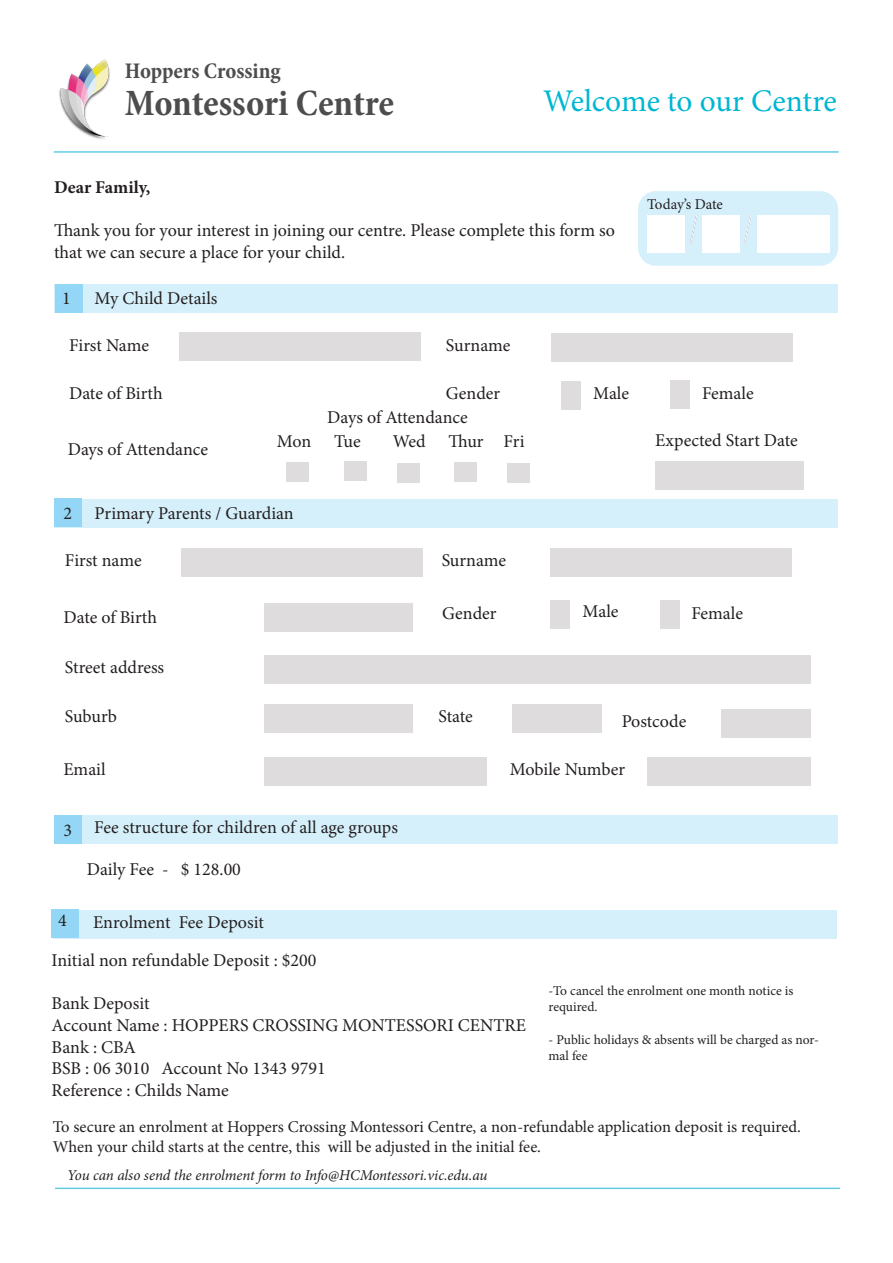
<style>
.page{position:relative;width:893px;height:1263px;background:#fff}
.page>*{position:absolute;margin:0;border:0;box-sizing:border-box;transform-origin:0 0}
.t1{font:700 condensed 37.5px "Minion Pro";letter-spacing:-.005em;color:#4e4d4e}
.t2{font:31.5px "Minion Pro";letter-spacing:-.005em;color:#00b6d3}
.t3{font:700 condensed 22.5px "Minion Pro";letter-spacing:-.005em;color:#4e4d4e}
.t4{font:18px/21.6px "Minion Pro";color:#231f20}
.t5{font:700 18px "Minion Pro";color:#231f20}
.t6{font:16.5px/19.8px "Minion Pro";color:#231f20}
.t7{font:italic 15px "Minion Pro";letter-spacing:-.01em;color:#231f20}
.t8{font:15px "Minion Pro";letter-spacing:-.005em;color:#231f20}
.t9{font:13.5px/16.2px "Minion Pro";letter-spacing:-.005em;color:#231f20}
</style>
<div class="page">
<div style="left:638px;top:191px;width:200px;height:75px;background:#d6f0fb;border-radius:18px"></div>
<div style="left:54px;top:284px;width:784px;height:29px;background:#d6f0fb"></div>
<hr style="left:54px;top:151px;width:785px;height:2px;background:#61cbe6">
<img style="left:59px;top:59px;width:51px;height:80px">
<div style="left:648px;top:215px;width:37px;height:37px;background:#fff"></div>
<div style="left:702px;top:215px;width:38px;height:37px;background:#fff"></div>
<div style="left:757px;top:215px;width:73px;height:37px;background:#fff"></div>
<svg style="left:690px;top:215px;width:7px;height:29px"></svg>
<svg style="left:744px;top:215px;width:7px;height:29px"></svg>
<div style="left:180px;top:332px;width:241px;height:29px;background:#dfdcdd"></div>
<div style="left:264px;top:655px;width:547px;height:29px;background:#dfdcdd"></div>
<div style="left:561px;top:381px;width:19px;height:29px;background:#dfdcdd"></div>
<div style="left:287px;top:462px;width:22px;height:19px;background:#dfdcdd"></div>
<div style="left:552px;top:333px;width:241px;height:28px;background:#dfdcdd"></div>
<div style="left:670px;top:380px;width:20px;height:29px;background:#dfdcdd"></div>
<div style="left:55px;top:284px;width:28px;height:29px;background:#94d6f5"></div>
<div style="left:54px;top:499px;width:784px;height:28px;background:#d6f0fb"></div>
<div style="left:551px;top:601px;width:19px;height:28px;background:#dfdcdd"></div>
<div style="left:264px;top:603px;width:148px;height:29px;background:#dfdcdd"></div>
<div style="left:550px;top:548px;width:242px;height:29px;background:#dfdcdd"></div>
<div style="left:660px;top:601px;width:19px;height:28px;background:#dfdcdd"></div>
<div style="left:54px;top:499px;width:27px;height:28px;background:#94d6f5"></div>
<div style="left:181px;top:548px;width:241px;height:29px;background:#dfdcdd"></div>
<div style="left:264px;top:704px;width:148px;height:29px;background:#dfdcdd"></div>
<div style="left:512px;top:704px;width:89px;height:29px;background:#dfdcdd"></div>
<div style="left:722px;top:709px;width:89px;height:28px;background:#dfdcdd"></div>
<div style="left:264px;top:757px;width:222px;height:28px;background:#dfdcdd"></div>
<div style="left:648px;top:757px;width:163px;height:28px;background:#dfdcdd"></div>
<div style="left:55px;top:815px;width:783px;height:29px;background:#d6f0fb"></div>
<div style="left:55px;top:815px;width:27px;height:29px;background:#94d6f5"></div>
<div style="left:507px;top:464px;width:23px;height:19px;background:#dfdcdd"></div>
<div style="left:454px;top:463px;width:22px;height:19px;background:#dfdcdd"></div>
<div style="left:397px;top:464px;width:23px;height:19px;background:#dfdcdd"></div>
<div style="left:344px;top:461px;width:23px;height:19px;background:#dfdcdd"></div>
<div style="left:54px;top:910px;width:783px;height:28px;background:#d6f0fb"></div>
<div style="left:52px;top:909px;width:27px;height:28px;background:#94d6f5"></div>
<hr style="left:55px;top:1187px;width:785px;height:2px;background:#61cbe6">
<div style="left:655px;top:461px;width:149px;height:29px;background:#dfdcdd"></div>
<p class="t3" style="left:125px;top:55px;width:157px">Hoppers Crossing</p>
<p class="t1" style="left:125px;top:77px;width:271px">Montessori Centre</p>
<p class="t2" style="left:543px;top:80px;width:295px">Welcome to our Centre</p>
<p class="t5" style="left:54px;top:175px;width:98px">Dear Family,</p>
<p class="t4" style="left:54px;top:220px;width:563px">Thank you for your interest in joining our centre. Please complete this form so that we can secure a place for your child.</p>
<p class="t8" style="left:647px;top:194px;width:77px">Today’s Date</p>
<p class="t4" style="left:95px;top:287px;width:124px">My Child Details</p>
<p class="t4" style="left:69px;top:335px;width:81px">First Name</p>
<p class="t4" style="left:446px;top:335px;width:66px">Surname</p>
<p class="t4" style="left:69px;top:382px;width:95px">Date of Birth</p>
<p class="t4" style="left:446px;top:382px;width:56px">Gender</p>
<p class="t4" style="left:593px;top:382px;width:37px">Male</p>
<p class="t4" style="left:702px;top:382px;width:53px">Female</p>
<p class="t4" style="left:62px;top:288px;width:10px">1</p>
<p class="t4" style="left:68px;top:439px;width:142px">Days of Attendance</p>
<p class="t4" style="left:327px;top:406px;width:142px">Days of Attendance</p>
<p class="t4" style="left:277px;top:431px;width:36px">Mon</p>
<p class="t4" style="left:334px;top:431px;width:28px">Tue</p>
<p class="t4" style="left:393px;top:431px;width:34px">Wed</p>
<p class="t4" style="left:448px;top:431px;width:37px">Thur</p>
<p class="t4" style="left:504px;top:431px;width:22px">Fri</p>
<p class="t4" style="left:95px;top:502px;width:201px">Primary Parents / Guardian</p>
<p class="t4" style="left:65px;top:550px;width:78px">First name</p>
<p class="t4" style="left:442px;top:550px;width:66px">Surname</p>
<p class="t4" style="left:64px;top:503px;width:10px">2</p>
<p class="t4" style="left:655px;top:429px;width:144px">Expected Start Date</p>
<p class="t4" style="left:63px;top:607px;width:95px">Date of Birth</p>
<p class="t4" style="left:442px;top:603px;width:56px">Gender</p>
<p class="t4" style="left:583px;top:600px;width:37px">Male</p>
<p class="t4" style="left:691px;top:602px;width:53px">Female</p>
<p class="t4" style="left:65px;top:656px;width:101px">Street address</p>
<p class="t4" style="left:65px;top:706px;width:54px">Suburb</p>
<p class="t4" style="left:438px;top:706px;width:36px">State</p>
<p class="t4" style="left:622px;top:710px;width:66px">Postcode</p>
<p class="t4" style="left:63px;top:758px;width:44px">Email</p>
<p class="t4" style="left:510px;top:758px;width:117px">Mobile Number</p>
<p class="t4" style="left:64px;top:819px;width:10px">3</p>
<p class="t4" style="left:94px;top:816px;width:305px">Fee structure for children of all age groups</p>
<p class="t4" style="left:87px;top:859px;width:156px">Daily Fee - $ 128.00</p>
<p class="t4" style="left:93px;top:911px;width:172px">Enrolment Fee Deposit</p>
<p class="t4" style="left:52px;top:950px;width:266px">Initial non refundable Deposit : $200</p>
<p class="t4" style="left:52px;top:993px;width:99px">Bank Deposit</p>
<p class="t4" style="left:52px;top:1014px;width:476px">Account Name : HOPPERS CROSSING MONTESSORI CENTRE</p>
<p class="t4" style="left:52px;top:1036px;width:86px">Bank : CBA</p>
<p class="t4" style="left:52px;top:1058px;width:276px">BSB : 06 3010 Account No 1343 9791</p>
<p class="t4" style="left:52px;top:1079px;width:179px">Reference : Childs Name</p>
<p class="t6" style="left:53px;top:1117px;width:750px">To secure an enrolment at Hoppers Crossing Montessori Centre, a non-refundable application deposit is required.<br>When your child starts at the centre, this will be adjusted in the initial fee.</p>
<p class="t4" style="left:58px;top:909px;width:10px">4</p>
<p class="t9" style="left:548px;top:983px;width:246px">-To cancel the enrolment one month notice is required.</p>
<p class="t9" style="left:548px;top:1031px;width:272px">- Public holidays &amp; absents will be charged as nor&shy;mal fee</p>
<p class="t7" style="left:67px;top:1164px;width:422px">You can also send the enrolment form to Info@HCMontessori.vic.edu.au</p>
</div>
